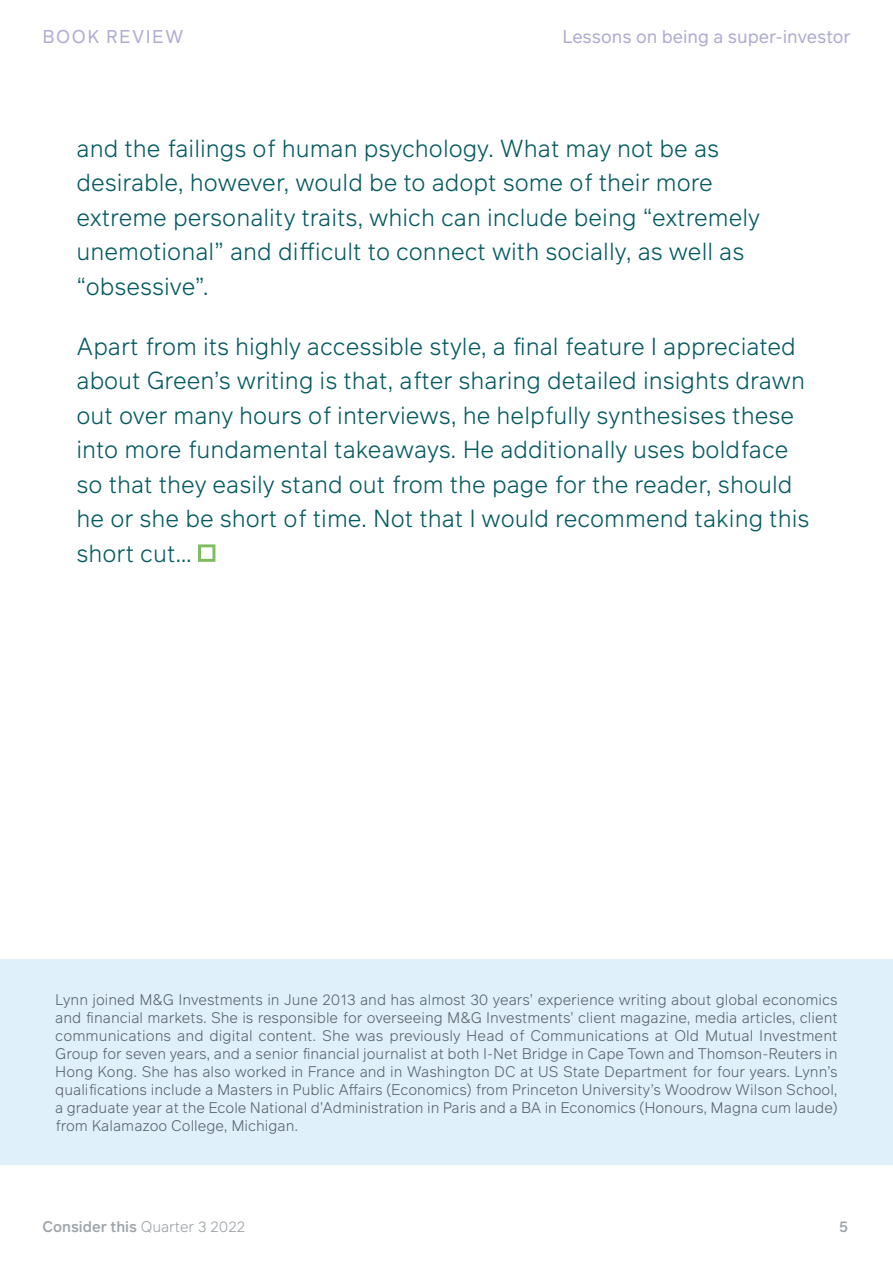
<style>
.page{position:relative;width:893px;height:1263px;background:#fff}
.page>*{position:absolute;margin:0;border:0;box-sizing:border-box;transform-origin:0 0}
.t1{font:300 24px/34.5px "Infra";color:#055a60}
.t2{font:18px "Infra";color:#b0add3}
.t3{font:18px "Infra";letter-spacing:.08em;color:#b0add3}
.t4{font:300 15px/18px "Infra";color:#5b656e;text-align:justify}
.t5{font:500 15px "Infra";color:#9da3a8}
.s1{font-weight:300}
</style>
<div class="page">
<svg style="left:198px;top:544px;width:17px;height:18px"></svg>
<div style="left:0;top:959px;width:893px;height:206px;background:#e0f0fa"></div>
<p class="t3" style="left:43px;top:23px;width:142px">BOOK REVIEW</p>
<p class="t2" style="left:562px;top:23px;width:290px">Lessons on being a super-investor</p>
<p class="t1" style="left:77px;top:130px;width:685px">and the failings of human psychology. What may not be as desirable, however, would be to adopt some of their more extreme personality traits, which can include being “extremely unemotional” and difficult to connect with socially, as well as “obsessive”.</p>
<p class="t1" style="left:77px;top:328px;width:734px">Apart from its highly accessible style, a final feature I appreciated about Green’s writing is that, after sharing detailed insights drawn out over many hours of interviews, he helpfully synthesises these into more fundamental takeaways. He additionally uses boldface so that they easily stand out from the page for the reader, should he or she be short of time. Not that I would recommend taking this short cut…</p>
<p class="t4" style="left:55px;top:990px;width:784px">Lynn joined M&amp;G Investments in June 2013 and has almost 30 years’ experience writing about global economics and financial markets. She is responsible for overseeing M&amp;G Investments’ client magazine, media articles, client communications and digital content. She was previously Head of Communications at Old Mutual Investment Group for seven years, and a senior financial journalist at both I-Net Bridge in Cape Town and Thomson-Reuters in Hong Kong. She has also worked in France and in Washington DC at US State Department for four years. Lynn’s qualifications include a Masters in Public Affairs (Economics) from Princeton University’s Woodrow Wilson School, a graduate year at the Ecole National d’Administration in Paris and a BA in Economics (Honours, Magna cum laude) from Kalamazoo College, Michigan.</p>
<p class="t5" style="left:43px;top:1216px;width:204px">Consider this <span class="s1">Quarter 3 2022</span></p>
<p class="t5" style="left:839px;top:1216px;width:10px">5</p>
</div>
